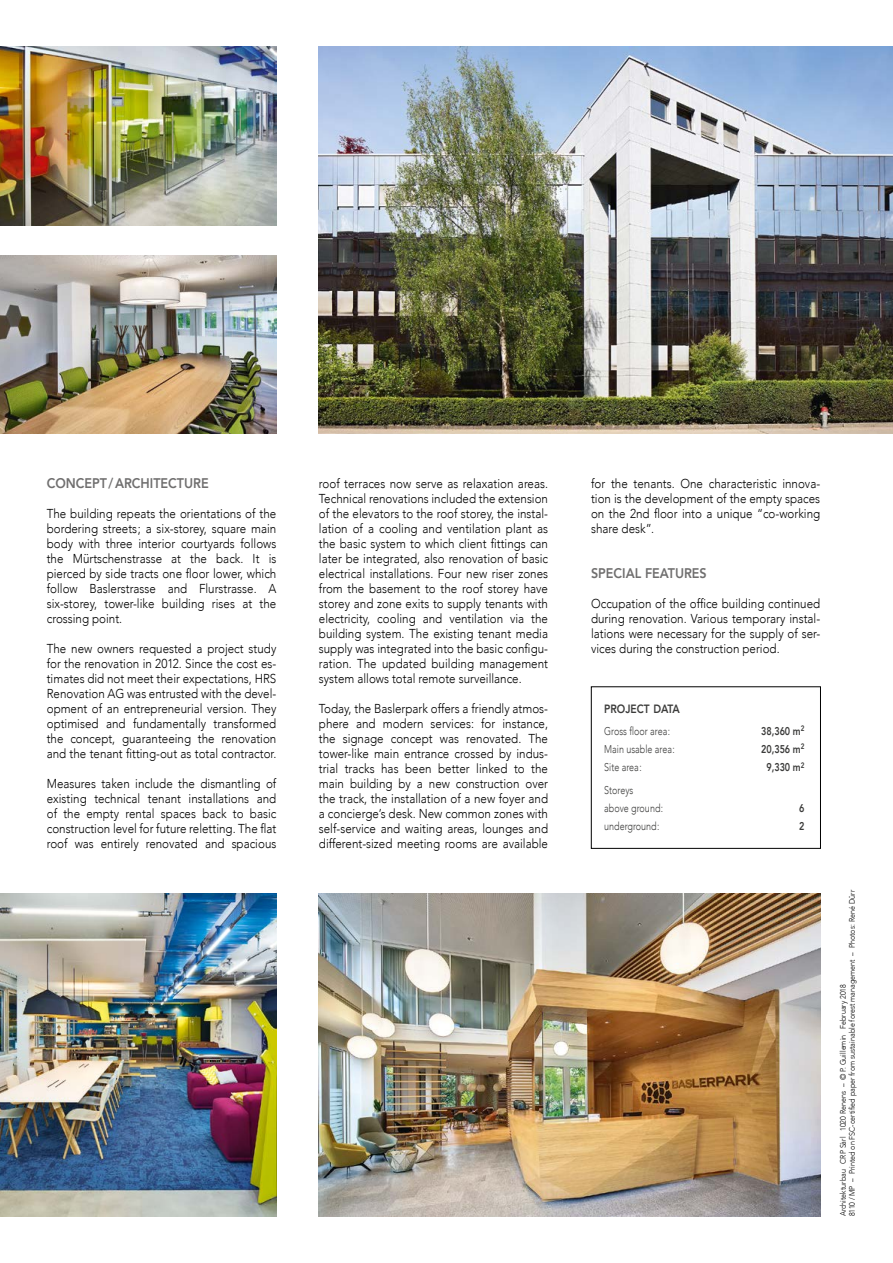
<style>
.page{position:relative;width:893px;height:1263px;background:#fff}
.page>*{position:absolute;margin:0;border:0;box-sizing:border-box;transform-origin:0 0}
.t1{font:800 13.95px "Avenir";color:#706f6f;scale:.9 1}
.t2{font:300 12.9px/15px "Avenir";color:#000;text-align:justify;scale:.9 1}
.t3{font:800 12px "Avenir";color:#3c3c3b;scale:.85 1}
.t4{font:300 11.25px/18.1px "Avenir";color:#3c3c3b;scale:.8 1}
.t5{font:800 11.25px "Avenir";color:#3c3c3b;scale:.8 1}
.t6{font:300 7.95px/9px "Avenir";color:#000;scale:.9 1}
</style>
<div class="page">
<div style="left:591px;top:686px;width:230px;height:162px;border:1px solid #000"></div>
<img style="left:0;top:47px;width:276px;height:178px">
<img style="left:0;top:255px;width:276px;height:179px">
<img style="left:0;top:893px;width:276px;height:323px">
<img style="left:319px;top:47px;width:574px;height:387px">
<img style="left:319px;top:893px;width:502px;height:323px">
<p class="t1" style="left:47px;top:472px;width:181px">CONCEPT/ARCHITECTURE</p>
<p class="t2" style="left:47px;top:506px;width:257px">The building repeats the orientations of the bordering streets; a six-storey, square main body with three interior courtyards follows the Mürtschenstrasse at the back. It is pierced by side tracts one floor lower, which follow Baslerstrasse and Flurstrasse. A six-storey, tower-like building rises at the crossing point.</p>
<p class="t2" style="left:47px;top:641px;width:257px">The new owners requested a project study for the renovation in 2012. Since the cost es&shy;timates did not meet their expectations, HRS Renovation AG was entrusted with the devel&shy;opment of an entrepreneurial version. They optimised and fundamentally transformed the concept, guaranteeing the renovation and the tenant fitting-out as total contractor.</p>
<p class="t2" style="left:47px;top:776px;width:257px">Measures taken include the dismantling of existing technical tenant installations and of the empty rental spaces back to basic construction level for future reletting. The flat roof was entirely renovated and spacious</p>
<p class="t2" style="left:319px;top:476px;width:256px">roof terraces now serve as relaxation areas.<br>Technical renovations included the extension of the elevators to the roof storey, the instal&shy;lation of a cooling and ventilation plant as the basic system to which client fittings can later be integrated, also renovation of basic electrical installations. Four new riser zones from the basement to the roof storey have storey and zone exits to supply tenants with electricity, cooling and ventilation via the building system. The existing tenant media supply was integrated into the basic configu&shy;ration. The updated building management system allows total remote surveillance.</p>
<p class="t2" style="left:319px;top:701px;width:256px">Today, the Baslerpark offers a friendly atmos&shy;phere and modern services: for instance, the signage concept was renovated. The tower-like main entrance crossed by indus&shy;trial tracks has been better linked to the main building by a new construction over the track, the installation of a new foyer and a concierge’s desk. New common zones with self-service and waiting areas, lounges and different-sized meeting rooms are available</p>
<p class="t2" style="left:591px;top:476px;width:256px">for the tenants. One characteristic innova&shy;tion is the development of the empty spaces on the 2nd floor into a unique “co-working share desk”.</p>
<p class="t1" style="left:591px;top:562px;width:130px">SPECIAL FEATURES</p>
<p class="t2" style="left:591px;top:596px;width:256px">Occupation of the office building continued during renovation. Various temporary instal&shy;lations were necessary for the supply of ser&shy;vices during the construction period.</p>
<p class="t3" style="left:604px;top:699px;width:90px">PROJECT DATA</p>
<p class="t4" style="left:604px;top:722px;width:84px">Gross floor area:</p>
<p class="t5" style="left:761px;top:722px;width:56px">38,360 m<sup>2</sup></p>
<p class="t4" style="left:604px;top:740px;width:90px">Main usable area:</p>
<p class="t5" style="left:761px;top:740px;width:56px">20,356 m<sup>2</sup></p>
<p class="t4" style="left:604px;top:758px;width:48px">Site area:</p>
<p class="t5" style="left:766px;top:759px;width:49px">9,330 m<sup>2</sup></p>
<p class="t4" style="left:604px;top:781px;width:75px">Storeys<br>above ground:</p>
<p class="t5" style="left:799px;top:799px;width:8px">6</p>
<p class="t4" style="left:604px;top:817px;width:71px">underground:</p>
<p class="t5" style="left:799px;top:817px;width:8px">2</p>
<p class="t6" style="left:838px;top:1216px;width:364px;rotate:-90deg">Architekturbau CRP Sàrl 1020 Renens – © P. Guillemin February 2018<br>8110 / MP – Printed on FSC-certified paper from sustainable forest management – Photos: René Dürr</p>
</div>
